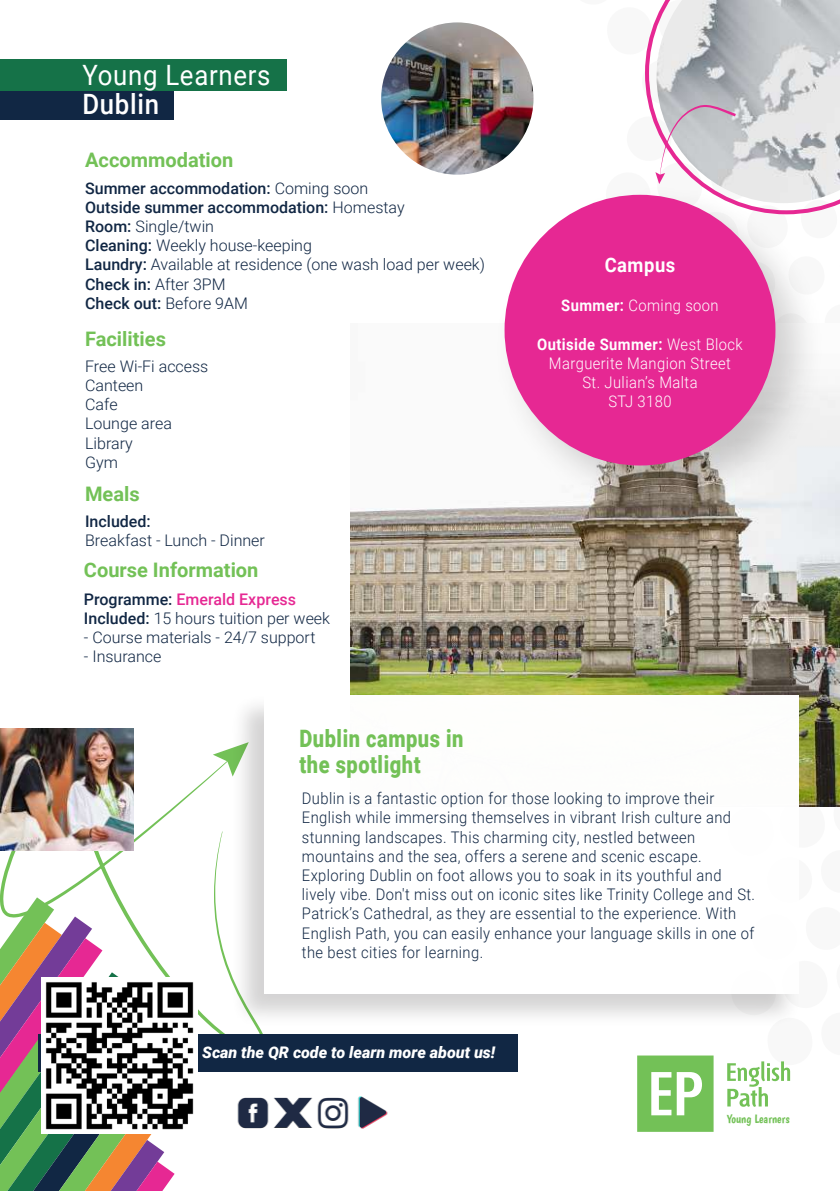
<style>
.page{position:relative;width:840px;height:1191px;background:#fff}
.page>*{position:absolute;margin:0;border:0;box-sizing:border-box;transform-origin:0 0}
.t1{font:28px "Roboto";letter-spacing:.03em;color:#fff;scale:.92 1}
.t2{font:500 28px "Roboto";letter-spacing:.03em;color:#fff;scale:.92 1}
.t3{font:900 24px/26px "Roboto";letter-spacing:.03em;color:#73c157;scale:.83 1}
.t4{font:700 20px "Roboto";color:#73c157}
.t5{font:700 20px "Roboto";letter-spacing:.03em;color:#fff;scale:.92 1}
.t6{font:300 16px/19.2px "Roboto";letter-spacing:.03em;color:#112744;scale:.92 1}
.t7{font:300 16px/19.2px "Roboto";color:#112744}
.t8{font:300 16px/19.2px "Roboto";letter-spacing:.03em;color:#fff;text-align:center;scale:.92 1}
.t9{font:italic 900 16px "Roboto";color:#fff}
.t10{font:500 16px "Roboto";color:#112744}
.t11{font:12.2px "Boogaloo";color:#73c157}
.s1{font-weight:500}
.s2{font-weight:500;color:#e62893}
.s3{font-weight:700}
</style>
<div class="page">
<svg style="left:0;top:757px;width:225px;height:277px"></svg>
<svg style="left:213px;top:750px;width:12px;height:26px"></svg>
<img style="left:0;top:728px;width:133px;height:122px">
<img style="left:381px;top:22px;width:152px;height:153px;border-radius:76px">
<svg style="left:0;top:897px;width:174px;height:294px"></svg>
<div style="left:0;top:59px;width:286px;height:32px;background:#157248"></div>
<img style="left:350px;top:508px;width:220px;height:179px">
<div style="left:0;top:91px;width:174px;height:28px;background:#112744"></div>
<div style="left:39px;top:1034px;width:479px;height:38px;background:#112744"></div>
<img style="left:41px;top:977px;width:156px;height:156px">
<img style="left:358px;top:1096px;width:30px;height:33px">
<img style="left:278px;top:1097px;width:29px;height:31px">
<img style="left:237px;top:1097px;width:41px;height:32px">
<img style="left:307px;top:1097px;width:42px;height:32px">
<img style="left:225px;top:687px;width:345px;height:347px">
<div style="left:264px;top:695px;width:534px;height:299px;background:#fff"></div>
<img style="left:482px;top:215px;width:88px;height:312px">
<div style="left:504px;top:195px;width:271px;height:270px;background:#e62893;border-radius:50%"></div>
<svg style="left:570px;top:0;width:269px;height:1131px"></svg>
<h1 class="t1" style="left:82px;top:55px;width:206px">Young Learners</h1>
<h1 class="t2" style="left:82px;top:85px;width:85px">Dublin</h1>
<p class="t4" style="left:85px;top:146px;width:150px">Accommodation</p>
<p class="t7" style="left:85px;top:178px;width:401px"><span class="s1">Summer accommodation:</span> Coming soon<br><span class="s1">Outside summer accommodation:</span> Homestay<br><span class="s1">Room:</span> Single/twin<br><span class="s1">Cleaning:</span> Weekly house-keeping<br><span class="s1">Laundry:</span> Available at residence (one wash load per week)<br><span class="s1">Check in:</span> After 3PM<br><span class="s1">Check out:</span> Before 9AM</p>
<p class="t4" style="left:85px;top:324px;width:82px">Facilities</p>
<p class="t7" style="left:85px;top:356px;width:125px">Free Wi-Fi access<br>Canteen<br>Cafe<br>Lounge area<br>Library<br>Gym</p>
<p class="t4" style="left:85px;top:479px;width:56px">Meals</p>
<p class="t10" style="left:85px;top:510px;width:67px">Included:</p>
<p class="t7" style="left:85px;top:530px;width:181px">Breakfast - Lunch - Dinner</p>
<p class="t4" style="left:84px;top:556px;width:176px">Course Information</p>
<p class="t7" style="left:84px;top:588px;width:247px"><span class="s1">Programme:</span> <span class="s2">Emerald Express<br></span><span class="s1">Included:</span> 15 hours tuition per week</p>
<p class="t7" style="left:84px;top:627px;width:233px">- Course materials - 24/7 support</p>
<p class="t7" style="left:84px;top:646px;width:79px">- Insurance</p>
<p class="t5" style="left:604px;top:251px;width:78px">Campus</p>
<p class="t8" style="left:561px;top:295px;width:172px"><span class="s3">Summer:</span> Coming soon</p>
<p class="t8" style="left:537px;top:334px;width:225px"><span class="s3">Outiside Summer:</span> West Block<br>Marguerite Mangion Street<br>St. Julian’s Malta<br>STJ 3180</p>
<h2 class="t3" style="left:299px;top:724px;width:199px">Dublin campus in the spotlight</h2>
<p class="t6" style="left:302px;top:788px;width:494px">Dublin is a fantastic option for those looking to improve their English while immersing themselves in vibrant Irish culture and stunning landscapes. This charming city, nestled between mountains and the sea, offers a serene and scenic escape.<br>Exploring Dublin on foot allows you to soak in its youthful and lively vibe. Don't miss out on iconic sites like Trinity College and St.<br>Patrick’s Cathedral, as they are essential to the experience. With English Path, you can easily enhance your language skills in one of the best cities for learning.</p>
<p class="t9" style="left:202px;top:1041px;width:294px">Scan the QR code to learn more about us!</p>
<p class="t11" style="left:726px;top:1111px;width:64px">Young Learners</p>
</div>
